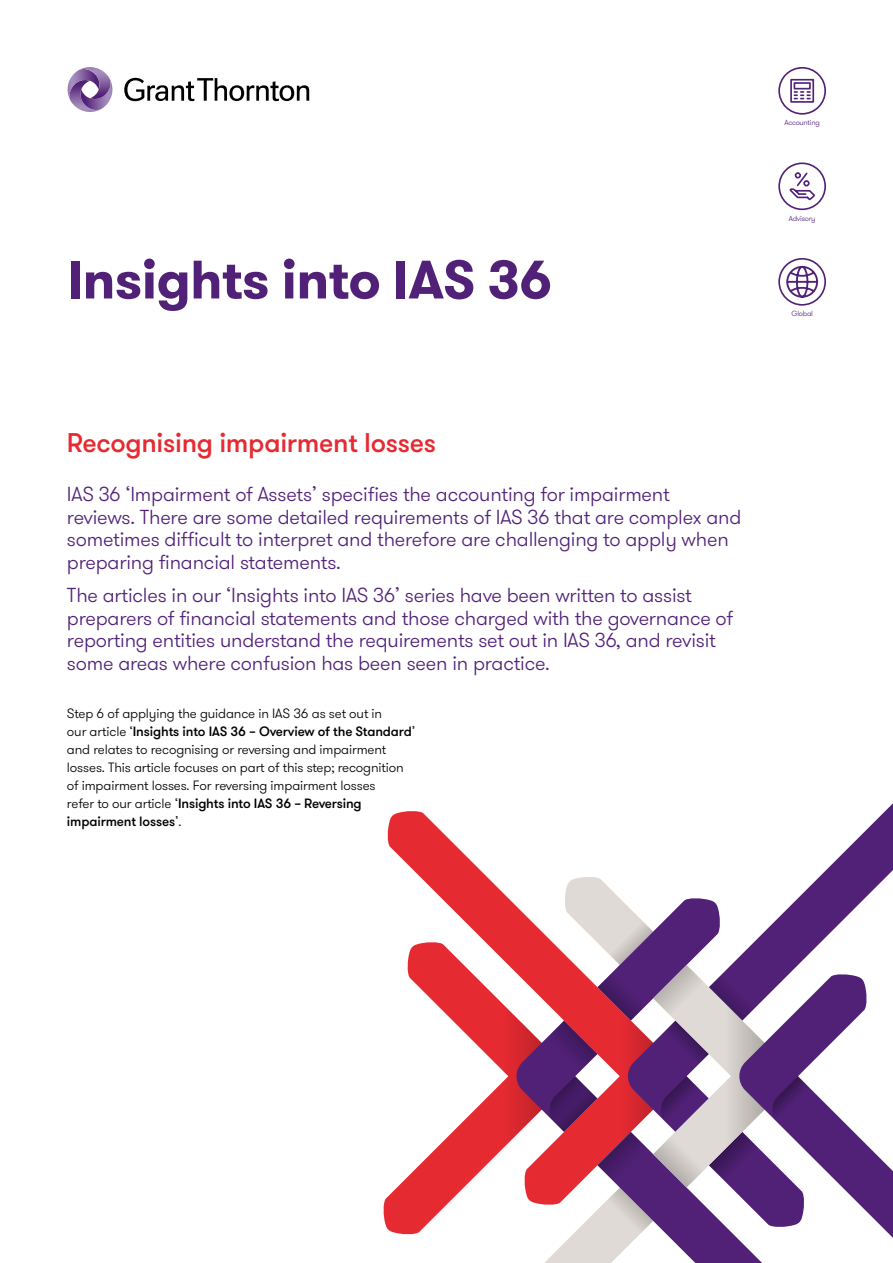
<style>
.page{position:relative;width:893px;height:1263px;background:#fff}
.page>*{position:absolute;margin:0;border:0;box-sizing:border-box;transform-origin:0 0}
.t1{font:700 54px "GT Walsheim Pro";letter-spacing:-.01em;color:#512178}
.t2{font:500 27px "GT Walsheim Pro";letter-spacing:-.01em;color:#e62a32}
.t3{font:300 20.25px/22.5px "GT Walsheim Pro";letter-spacing:-.01em;color:#512178}
.t4{font:300 13.5px/18px "GT Walsheim Pro";letter-spacing:-.01em;color:#000}
.t5{font:300 7.5px "GT Walsheim Pro";letter-spacing:-.03em;color:#512178}
.s1{font-weight:500}
</style>
<div class="page">
<svg style="left:778px;top:67px;width:48px;height:48px"></svg>
<svg style="left:778px;top:258px;width:48px;height:48px"></svg>
<svg style="left:778px;top:162px;width:48px;height:48px"></svg>
<svg style="left:124px;top:78px;width:185px;height:23px"></svg>
<hr style="left:128px;top:112px;width:181px;height:1px;background:#512178">
<svg style="left:67px;top:67px;width:46px;height:45px"></svg>
<svg style="left:387px;top:811px;width:41px;height:74px;fill:#e62a32"></svg>
<svg style="left:384px;top:942px;width:44px;height:293px"></svg>
<svg style="left:428px;top:803px;width:465px;height:460px"></svg>
<h1 class="t1" style="left:67px;top:244px;width:486px">Insights into IAS 36</h1>
<p class="t5" style="left:785px;top:118px;width:37px">Accounting</p>
<p class="t5" style="left:789px;top:213px;width:28px">Advisory</p>
<p class="t5" style="left:791px;top:309px;width:23px">Global</p>
<h2 class="t2" style="left:67px;top:426px;width:371px">Recognising impairment losses</h2>
<p class="t3" style="left:67px;top:483px;width:676px">IAS 36 ‘Impairment of Assets’ specifies the accounting for impairment reviews. There are some detailed requirements of IAS 36 that are complex and sometimes difficult to interpret and therefore are challenging to apply when preparing financial statements.</p>
<p class="t3" style="left:67px;top:584px;width:668px">The articles in our ‘Insights into IAS 36’ series have been written to assist preparers of financial statements and those charged with the governance of reporting entities understand the requirements set out in IAS 36, and revisit some areas where confusion has been seen in practice.</p>
<p class="t4" style="left:67px;top:705px;width:350px">Step 6 of applying the guidance in IAS 36 as set out in<br>our article ‘<span class="s1">Insights into IAS 36 – Overview of the Standard</span>’ and relates to recognising or reversing and impairment losses. This article focuses on part of this step; recognition of impairment losses. For reversing impairment losses<br>refer to our article ‘<span class="s1">Insights into IAS 36 – Reversing impairment losses</span>’.</p>
</div>
